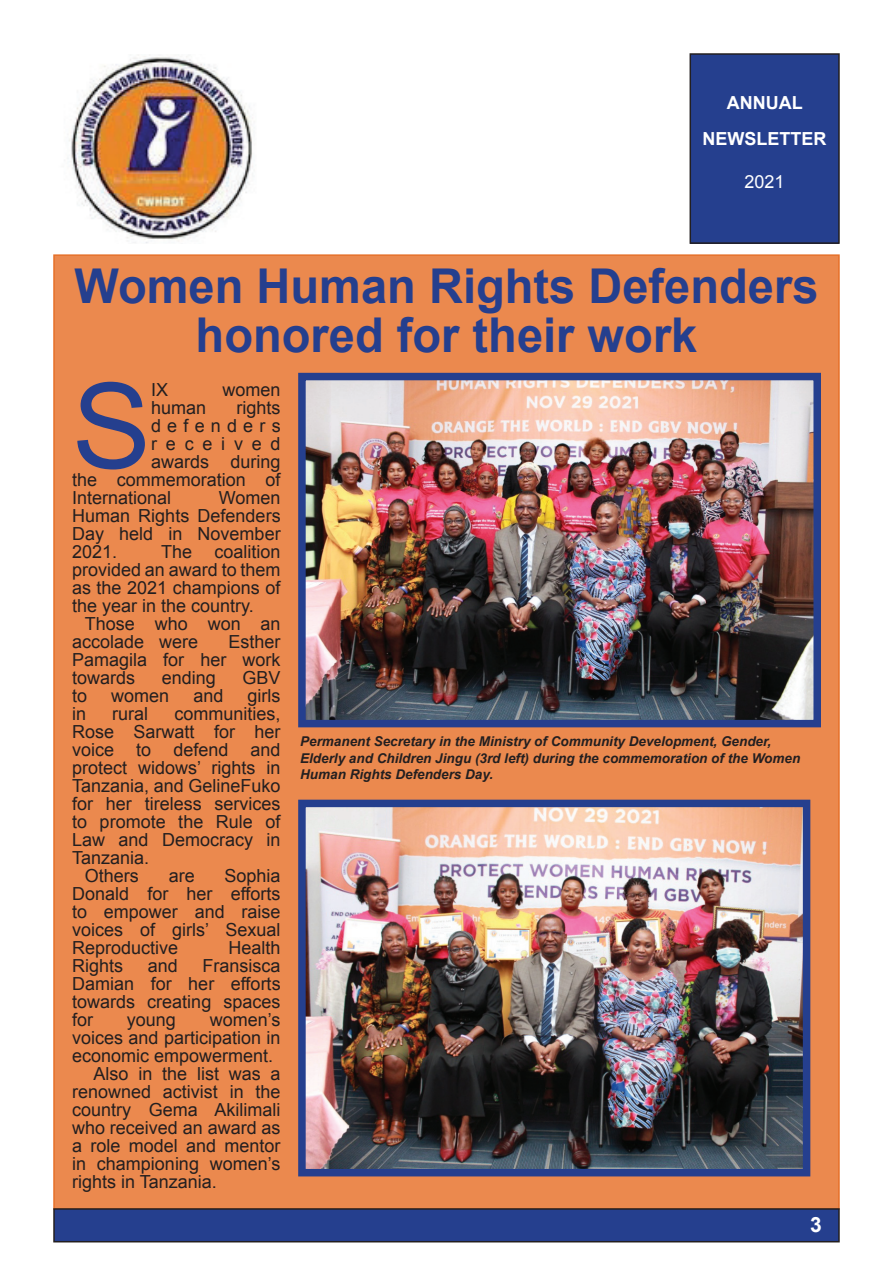
<style>
.page{position:relative;width:893px;height:1263px;background:#fff}
.page>*{position:absolute;margin:0;border:0;box-sizing:border-box;transform-origin:0 0}
.t1{font:118.65px "Arial";color:#253f8e}
.t2{font:700 48px/49.5px "Arial";color:#253f8e;text-align:center}
.t3{font:700 21px "Arial";color:#fff}
.t4{font:18px/18px "Arial";color:#231f20;text-align:justify}
.t5{font:700 18px/36px "Arial";color:#fff;text-align:center}
.t6{font:18px "Arial";color:#fff}
.t7{font:italic 700 13.5px/16.2px "Arial";color:#231f20}
</style>
<div class="page">
<div style="left:53px;top:254px;width:787px;height:956px;background:#eb894e;border:2px solid #e67029"></div>
<div style="left:54px;top:1209px;width:785px;height:33px;background:#253f8e"></div>
<div style="left:53px;top:1208px;width:787px;height:34px;border:2px solid #231f20"></div>
<img style="left:307px;top:809px;width:494px;height:358px">
<div style="left:298px;top:800px;width:512px;height:376px;border:8px solid #253f8e"></div>
<img style="left:67px;top:55px;width:186px;height:188px">
<div style="left:690px;top:54px;width:149px;height:189px;background:#253f8e"></div>
<div style="left:689px;top:53px;width:151px;height:191px;border:2px solid #231f20"></div>
<img style="left:307px;top:382px;width:505px;height:336px">
<div style="left:298px;top:373px;width:523px;height:354px;border:8px solid #253f8e"></div>
<p class="t5" style="left:703px;top:85px;width:126px">ANNUAL<br>NEWSLETTER</p>
<p class="t6" style="left:745px;top:170px;width:42px">2021</p>
<h2 class="t2" style="left:74px;top:263px;width:746px">Women Human Rights Defenders honored for their work</h2>
<h1 class="t1" style="left:72px;top:349px;width:81px">S</h1>
<p class="t4" style="left:151px;top:381px;width:19px">ix</p>
<p class="t4" style="left:223px;top:381px;width:60px">women</p>
<p class="t4" style="left:151px;top:399px;width:57px">human</p>
<p class="t4" style="left:237px;top:399px;width:46px">rights</p>
<p class="t4" style="left:151px;top:417px;width:131px">defenders</p>
<p class="t4" style="left:151px;top:435px;width:131px">received</p>
<p class="t4" style="left:151px;top:453px;width:131px">awards during</p>
<p class="t4" style="left:72px;top:471px;width:210px">the commemoration of</p>
<p class="t4" style="left:72px;top:489px;width:101px">International</p>
<p class="t4" style="left:72px;top:489px;width:210px;text-indent:147px">Women Human Rights Defenders Day held in November 2021.</p>
<p class="t4" style="left:72px;top:543px;width:210px;text-indent:89px">The coalition provided an award to them as the 2021 champions of the year in the country.</p>
<p class="t4" style="left:72px;top:615px;width:210px;text-indent:13px">Those who won an accolade were</p>
<p class="t4" style="left:72px;top:633px;width:210px;text-indent:157px">Esther Pamagila for her work towards</p>
<p class="t4" style="left:162px;top:669px;width:56px">ending</p>
<p class="t4" style="left:243px;top:669px;width:40px">GBV</p>
<p class="t4" style="left:72px;top:687px;width:17px">to</p>
<p class="t4" style="left:111px;top:687px;width:60px">women</p>
<p class="t4" style="left:193px;top:687px;width:32px">and</p>
<p class="t4" style="left:248px;top:687px;width:34px">girls</p>
<p class="t4" style="left:72px;top:705px;width:16px">in</p>
<p class="t4" style="left:112px;top:705px;width:37px">rural</p>
<p class="t4" style="left:175px;top:705px;width:108px">communities,</p>
<p class="t4" style="left:72px;top:723px;width:210px">Rose Sarwatt for her</p>
<p class="t4" style="left:72px;top:741px;width:210px">voice to defend and</p>
<p class="t4" style="left:72px;top:759px;width:210px">protect widows’ rights in</p>
<p class="t4" style="left:72px;top:777px;width:210px">Tanzania, and GelineFuko</p>
<p class="t4" style="left:72px;top:795px;width:210px">for her tireless services</p>
<p class="t4" style="left:72px;top:813px;width:210px">to promote the Rule of</p>
<p class="t4" style="left:72px;top:831px;width:210px">Law and Democracy in</p>
<p class="t4" style="left:72px;top:849px;width:79px">Tanzania.</p>
<p class="t4" style="left:85px;top:867px;width:56px">Others</p>
<p class="t4" style="left:169px;top:867px;width:28px">are</p>
<p class="t7" style="left:300px;top:734px;width:502px">Permanent Secretary in the Ministry of Community Development, Gender,<br>Elderly and Children Jingu (3rd left) during the commemoration of the Women<br>Human Rights Defenders Day.</p>
<p class="t4" style="left:72px;top:867px;width:210px;text-indent:153px">Sophia Donald for her efforts to empower and raise voices of girls’ Sexual Reproductive</p>
<p class="t4" style="left:229px;top:939px;width:54px">Health</p>
<p class="t4" style="left:72px;top:957px;width:210px;text-indent:131px">Fransisca Damian for her efforts towards creating spaces for</p>
<p class="t4" style="left:72px;top:957px;width:53px">Rights</p>
<p class="t4" style="left:148px;top:957px;width:32px">and</p>
<p class="t4" style="left:127px;top:1011px;width:51px">young</p>
<p class="t4" style="left:210px;top:1011px;width:72px">women’s</p>
<p class="t4" style="left:72px;top:1029px;width:210px">voices and participation in</p>
<p class="t4" style="left:72px;top:1047px;width:203px">economic empowerment.</p>
<p class="t4" style="left:94px;top:1065px;width:189px">Also in the list was a</p>
<p class="t4" style="left:72px;top:1083px;width:210px">renowned activist in the</p>
<p class="t4" style="left:72px;top:1101px;width:210px">country Gema Akilimali</p>
<p class="t4" style="left:72px;top:1119px;width:210px">who received an award as</p>
<p class="t4" style="left:72px;top:1137px;width:210px">a role model and mentor</p>
<p class="t4" style="left:72px;top:1155px;width:210px">in championing women’s</p>
<p class="t4" style="left:72px;top:1173px;width:146px">rights in Tanzania.</p>
<p class="t3" style="left:810px;top:1210px;width:13px">3</p>
</div>
